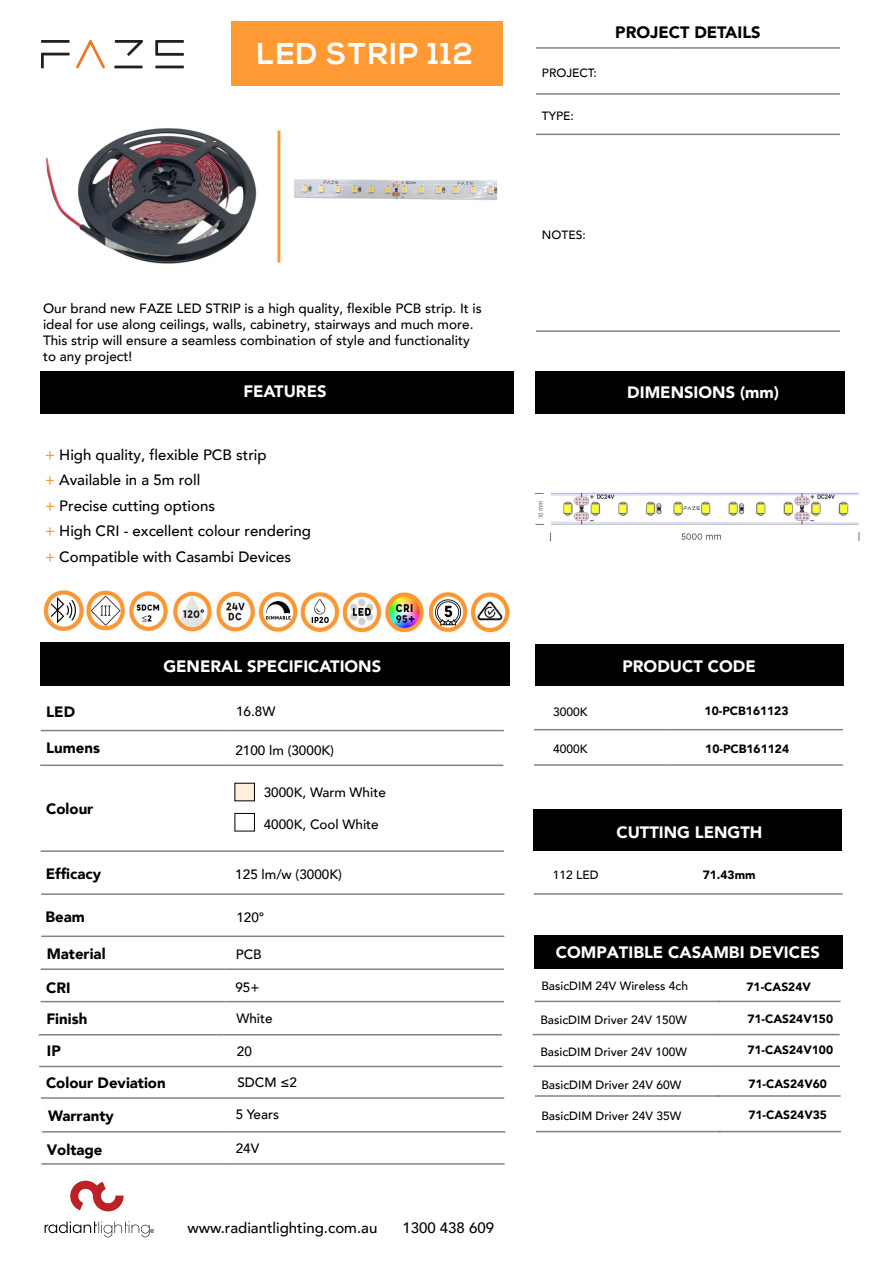
<style>
.page{position:relative;width:893px;height:1263px;background:#fff}
.page>*{position:absolute;margin:0;border:0;box-sizing:border-box;transform-origin:0 0}
.t1{font:700 30px "Nexa";letter-spacing:.05em;color:#fff}
.t2{font:900 16.5px "Avenir";color:#fff}
.t3{font:900 16.5px "Avenir";color:#000}
.t4{font:500 15px/25.5px "Avenir";color:#000}
.t5{font:900 15px "Avenir";color:#000}
.t6{font:500 13.5px/16.2px "Avenir";color:#000}
.t7{font:500 12px "Avenir";color:#000}
.t8{font:900 12px "Avenir";color:#000}
.s1{color:#f93}
</style>
<div class="page">
<div style="left:41px;top:371px;width:473px;height:42px;background:#000"></div>
<div style="left:40px;top:643px;width:470px;height:43px;background:#000"></div>
<div style="left:231px;top:21px;width:271px;height:64px;background:#f93"></div>
<svg style="left:70px;top:1181px;width:54px;height:30px"></svg>
<svg style="left:45px;top:1221px;width:109px;height:16px"></svg>
<hr style="left:41px;top:730px;width:185px;height:1px;background:#808285">
<hr style="left:226px;top:730px;width:278px;height:1px;background:#808285">
<hr style="left:40px;top:764px;width:185px;height:2px;background:#808285">
<hr style="left:225px;top:764px;width:278px;height:2px;background:#808285">
<hr style="left:41px;top:850px;width:185px;height:2px;background:#808285">
<hr style="left:226px;top:850px;width:278px;height:2px;background:#808285">
<hr style="left:41px;top:893px;width:185px;height:2px;background:#808285">
<hr style="left:226px;top:893px;width:278px;height:2px;background:#808285">
<hr style="left:41px;top:935px;width:185px;height:2px;background:#808285">
<hr style="left:226px;top:935px;width:278px;height:2px;background:#808285">
<hr style="left:41px;top:968px;width:185px;height:2px;background:#808285">
<hr style="left:226px;top:968px;width:278px;height:2px;background:#808285">
<hr style="left:39px;top:1034px;width:185px;height:1px;background:#808285">
<hr style="left:224px;top:1034px;width:278px;height:1px;background:#808285">
<hr style="left:39px;top:1066px;width:185px;height:1px;background:#808285">
<hr style="left:224px;top:1066px;width:278px;height:1px;background:#808285">
<hr style="left:41px;top:1097px;width:185px;height:2px;background:#808285">
<hr style="left:226px;top:1097px;width:278px;height:2px;background:#808285">
<hr style="left:42px;top:1131px;width:185px;height:1px;background:#808285">
<hr style="left:227px;top:1131px;width:278px;height:1px;background:#808285">
<div style="left:535px;top:644px;width:309px;height:41px;background:#000"></div>
<hr style="left:534px;top:729px;width:136px;height:1px;background:#808285">
<hr style="left:670px;top:729px;width:173px;height:1px;background:#808285">
<hr style="left:534px;top:764px;width:136px;height:2px;background:#808285">
<hr style="left:670px;top:764px;width:173px;height:2px;background:#808285">
<hr style="left:536px;top:47px;width:136px;height:2px;background:#808285">
<hr style="left:672px;top:47px;width:168px;height:2px;background:#808285">
<hr style="left:536px;top:93px;width:136px;height:2px;background:#808285">
<hr style="left:672px;top:93px;width:168px;height:2px;background:#808285">
<hr style="left:536px;top:134px;width:136px;height:1px;background:#808285">
<hr style="left:672px;top:134px;width:168px;height:1px;background:#808285">
<hr style="left:536px;top:330px;width:136px;height:2px;background:#808285">
<hr style="left:672px;top:330px;width:168px;height:2px;background:#808285">
<div style="left:235px;top:783px;width:19px;height:18px;background:#fff0dc"></div>
<div style="left:235px;top:813px;width:20px;height:18px;border:1px solid #000"></div>
<div style="left:536px;top:371px;width:309px;height:42px;background:#000"></div>
<hr style="left:155px;top:66px;width:29px;height:2px;background:#241f21">
<svg style="left:155px;top:40px;width:29px;height:16px"></svg>
<hr style="left:41px;top:40px;width:29px;height:3px;background:#241f21">
<svg style="left:41px;top:53px;width:29px;height:15px"></svg>
<hr style="left:114px;top:66px;width:29px;height:2px;background:#241f21">
<svg style="left:115px;top:40px;width:28px;height:16px"></svg>
<svg style="left:76px;top:40px;width:29px;height:28px"></svg>
<hr style="left:41px;top:1001px;width:185px;height:1px;background:#808285">
<hr style="left:226px;top:1001px;width:278px;height:1px;background:#808285">
<hr style="left:41px;top:1163px;width:185px;height:2px;background:#808285">
<hr style="left:226px;top:1163px;width:279px;height:2px;background:#808285">
<div style="left:533px;top:810px;width:309px;height:41px;background:#000"></div>
<hr style="left:534px;top:893px;width:136px;height:2px;background:#808285">
<hr style="left:670px;top:893px;width:173px;height:2px;background:#808285">
<img style="left:534px;top:492px;width:326px;height:50px">
<img style="left:45px;top:128px;width:453px;height:136px">
<img style="left:86px;top:590px;width:424px;height:43px">
<div style="left:534px;top:935px;width:309px;height:34px;background:#000"></div>
<hr style="left:533px;top:1034px;width:184px;height:1px;background:#808285">
<hr style="left:717px;top:1034px;width:123px;height:1px;background:#808285">
<hr style="left:533px;top:1065px;width:185px;height:2px;background:#808285">
<hr style="left:717px;top:1066px;width:123px;height:1px;background:#808285">
<hr style="left:535px;top:1095px;width:185px;height:2px;background:#808285">
<hr style="left:718px;top:1095px;width:123px;height:1px;background:#808285">
<hr style="left:536px;top:1131px;width:185px;height:1px;background:#808285">
<hr style="left:718px;top:1131px;width:123px;height:1px;background:#808285">
<hr style="left:535px;top:1001px;width:184px;height:1px;background:#808285">
<hr style="left:718px;top:1001px;width:122px;height:1px;background:#808285">
<img style="left:43px;top:590px;width:41px;height:41px">
<h1 class="t1" style="left:257px;top:36px;width:217px">LED STRIP 112</h1>
<p class="t6" style="left:43px;top:299px;width:440px">Our brand new FAZE LED STRIP is a high quality, flexible PCB strip. It is ideal for use along ceilings, walls, cabinetry, stairways and much more.<br>This strip will ensure a seamless combination of style and functionality to any project!</p>
<p class="t2" style="left:243px;top:377px;width:85px">FEATURES</p>
<p class="t4" style="left:45px;top:441px;width:267px"><span class="s1">+</span> High quality, flexible PCB strip<br><span class="s1">+</span> Available in a 5m roll<br><span class="s1">+</span> Precise cutting options<br><span class="s1">+</span> High CRI - excellent colour rendering <span class="s1">+</span> Compatible with Casambi Devices</p>
<p class="t2" style="left:163px;top:652px;width:219px">GENERAL SPECIFICATIONS</p>
<p class="t5" style="left:46px;top:699px;width:30px">LED</p>
<p class="t6" style="left:236px;top:702px;width:41px">16.8W</p>
<p class="t5" style="left:46px;top:735px;width:55px">Lumens</p>
<p class="t6" style="left:235px;top:742px;width:100px">2100 lm (3000K)</p>
<p class="t5" style="left:46px;top:795px;width:49px">Colour</p>
<p class="t6" style="left:264px;top:783px;width:124px">3000K, Warm White</p>
<p class="t6" style="left:264px;top:815px;width:117px">4000K, Cool White</p>
<p class="t5" style="left:46px;top:860px;width:57px">Efficacy</p>
<p class="t6" style="left:235px;top:865px;width:108px">125 lm/w (3000K)</p>
<p class="t5" style="left:46px;top:904px;width:41px">Beam</p>
<p class="t5" style="left:47px;top:941px;width:60px">Material</p>
<p class="t6" style="left:236px;top:945px;width:28px">PCB</p>
<p class="t6" style="left:236px;top:908px;width:29px">120°</p>
<p class="t5" style="left:46px;top:975px;width:26px">CRI</p>
<p class="t6" style="left:235px;top:978px;width:26px">95+</p>
<p class="t5" style="left:46px;top:1006px;width:42px">Finish</p>
<p class="t6" style="left:236px;top:1009px;width:38px">White</p>
<p class="t5" style="left:47px;top:1038px;width:15px">IP</p>
<p class="t6" style="left:237px;top:1042px;width:17px">20</p>
<p class="t5" style="left:46px;top:1070px;width:121px">Colour Deviation</p>
<p class="t5" style="left:48px;top:1103px;width:67px">Warranty</p>
<p class="t6" style="left:236px;top:1106px;width:45px">5 Years</p>
<p class="t6" style="left:237px;top:1073px;width:61px">SDCM ≤2</p>
<p class="t5" style="left:47px;top:1136px;width:57px">Voltage</p>
<p class="t6" style="left:236px;top:1140px;width:25px">24V</p>
<p class="t4" style="left:187px;top:1214px;width:192px">www.radiantlighting.com.au</p>
<p class="t4" style="left:402px;top:1214px;width:93px">1300 438 609</p>
<p class="t7" style="left:542px;top:62px;width:56px">PROJECT:</p>
<p class="t7" style="left:542px;top:106px;width:34px">TYPE:</p>
<p class="t3" style="left:615px;top:18px;width:147px">PROJECT DETAILS</p>
<p class="t7" style="left:542px;top:224px;width:45px">NOTES:</p>
<p class="t2" style="left:627px;top:378px;width:153px">DIMENSIONS (mm)</p>
<p class="t2" style="left:623px;top:652px;width:135px">PRODUCT CODE</p>
<p class="t7" style="left:553px;top:701px;width:36px">3000K</p>
<p class="t8" style="left:705px;top:701px;width:85px">10-PCB161123</p>
<p class="t7" style="left:553px;top:738px;width:36px">4000K</p>
<p class="t8" style="left:705px;top:738px;width:85px">10-PCB161124</p>
<p class="t2" style="left:616px;top:818px;width:148px">CUTTING LENGTH</p>
<p class="t7" style="left:553px;top:864px;width:47px">112 LED</p>
<p class="t8" style="left:703px;top:865px;width:54px">71.43mm</p>
<p class="t2" style="left:556px;top:938px;width:266px">COMPATIBLE CASAMBI DEVICES</p>
<p class="t7" style="left:541px;top:976px;width:148px">BasicDIM 24V Wireless 4ch</p>
<p class="t8" style="left:746px;top:976px;width:66px">71-CAS24V</p>
<p class="t7" style="left:540px;top:1009px;width:148px">BasicDIM Driver 24V 150W</p>
<p class="t8" style="left:747px;top:1008px;width:87px">71-CAS24V150</p>
<p class="t7" style="left:540px;top:1041px;width:148px">BasicDIM Driver 24V 100W</p>
<p class="t8" style="left:747px;top:1040px;width:87px">71-CAS24V100</p>
<p class="t7" style="left:541px;top:1074px;width:142px">BasicDIM Driver 24V 60W</p>
<p class="t8" style="left:748px;top:1073px;width:80px">71-CAS24V60</p>
<p class="t7" style="left:541px;top:1106px;width:142px">BasicDIM Driver 24V 35W</p>
<p class="t8" style="left:748px;top:1105px;width:80px">71-CAS24V35</p>
</div>
